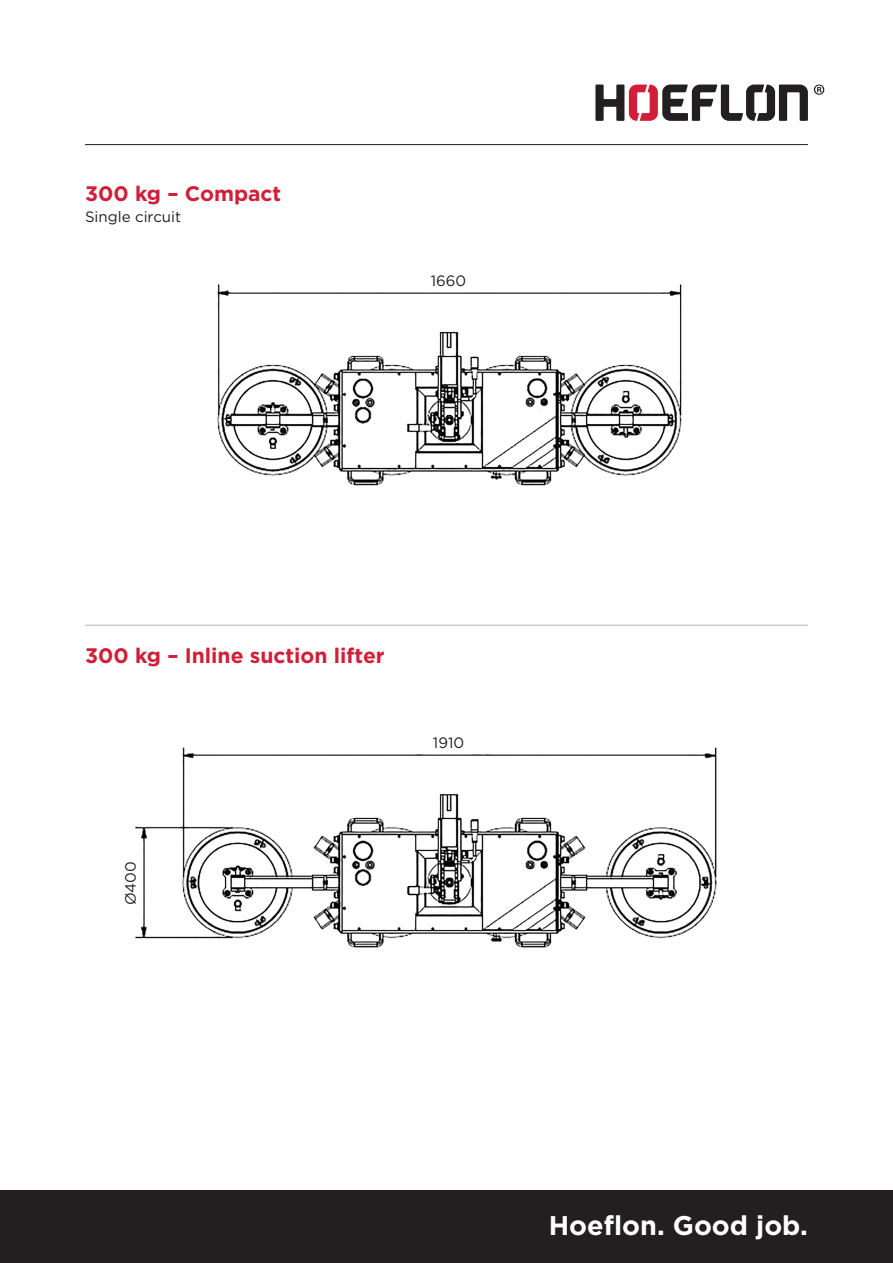
<style>
.page{position:relative;width:893px;height:1263px;background:#fff}
.page>*{position:absolute;margin:0;border:0;box-sizing:border-box;transform-origin:0 0}
.t1{font:700 27px "Gotham";color:#fff}
.t2{font:700 21px "Gotham";color:#d21e39}
.t3{font:15px "Gotham";color:#231f20}
</style>
<div class="page">
<div style="left:0;top:1191px;width:893px;height:72px;background:#231f20"></div>
<svg style="left:814px;top:85px;width:10px;height:10px"></svg>
<svg style="left:595px;top:85px;width:213px;height:36px"></svg>
<img style="left:135px;top:747px;width:582px;height:201px">
<div style="left:389px;top:732px;width:119px;height:20px;background:#fff"></div>
<div style="left:119px;top:853px;width:22px;height:60px;background:#fff"></div>
<img style="left:217px;top:284px;width:465px;height:202px">
<div style="left:389px;top:270px;width:119px;height:19px;background:#fff"></div>
<hr style="left:85px;top:625px;width:723px;height:1px;background:#b2b3b7">
<hr style="left:85px;top:144px;width:723px;height:1px;background:#231f20">
<p class="t2" style="left:85px;top:180px;width:198px">300 kg – Compact</p>
<p class="t3" style="left:85px;top:207px;width:98px">Single circuit</p>
<p class="t3" style="left:431px;top:271px;width:37px">1660</p>
<p class="t2" style="left:85px;top:642px;width:301px">300 kg – Inline suction lifter</p>
<p class="t3" style="left:121px;top:905px;width:46px;rotate:-90deg">Ø400</p>
<p class="t3" style="left:433px;top:733px;width:33px">1910</p>
<p class="t1" style="left:549px;top:1207px;width:261px">Hoeflon. Good job.</p>
</div>
